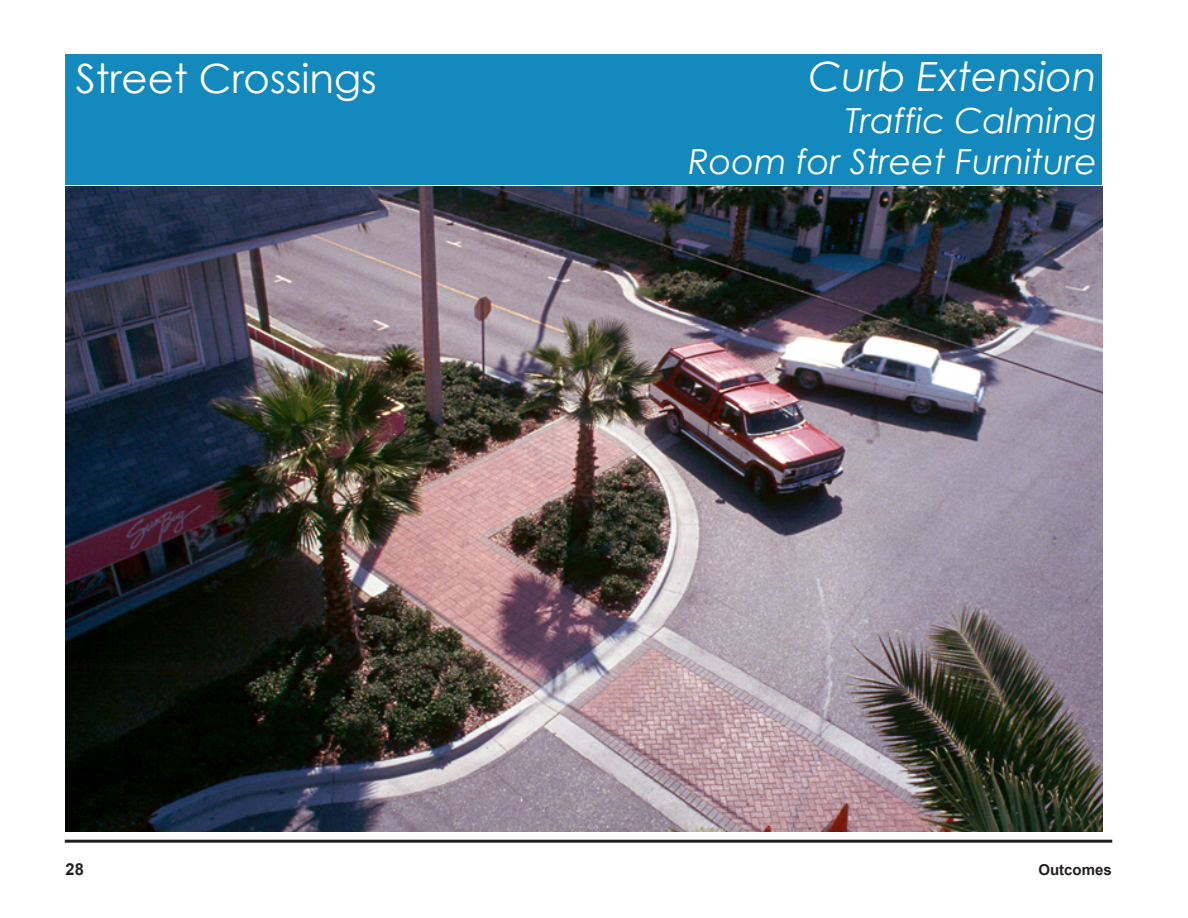
<style>
.page{position:relative;width:1188px;height:918px;background:#fff}
.page>*{position:absolute;margin:0;border:0;box-sizing:border-box;transform-origin:0 0}
.t1{font:40.35px "Century Gothic";color:#fff}
.t2{font:italic 40.35px "Century Gothic";color:#fff}
.t3{font:italic 34.5px/41.7px "Century Gothic";color:#fff;text-align:right}
.t4{font:700 16.5px "Arial";color:#231f20}
.t5{font:700 15px "Arial";color:#231f20}
</style>
<div class="page">
<hr style="left:65px;top:840px;width:1047px;height:3px;background:#231f20">
<div style="left:66px;top:54px;width:1036px;height:130px;background:#1389bd"></div>
<img style="left:66px;top:186px;width:1036px;height:646px">
<p class="t1" style="left:76px;top:54px;width:302px">Street Crossings</p>
<p class="t2" style="left:809px;top:52px;width:290px">Curb Extension</p>
<p class="t3" style="left:688px;top:99px;width:411px">Traffic Calming<br>Room for Street Furniture</p>
<p class="t4" style="left:66px;top:858px;width:20px">28</p>
<p class="t5" style="left:1038px;top:860px;width:75px">Outcomes</p>
</div>
